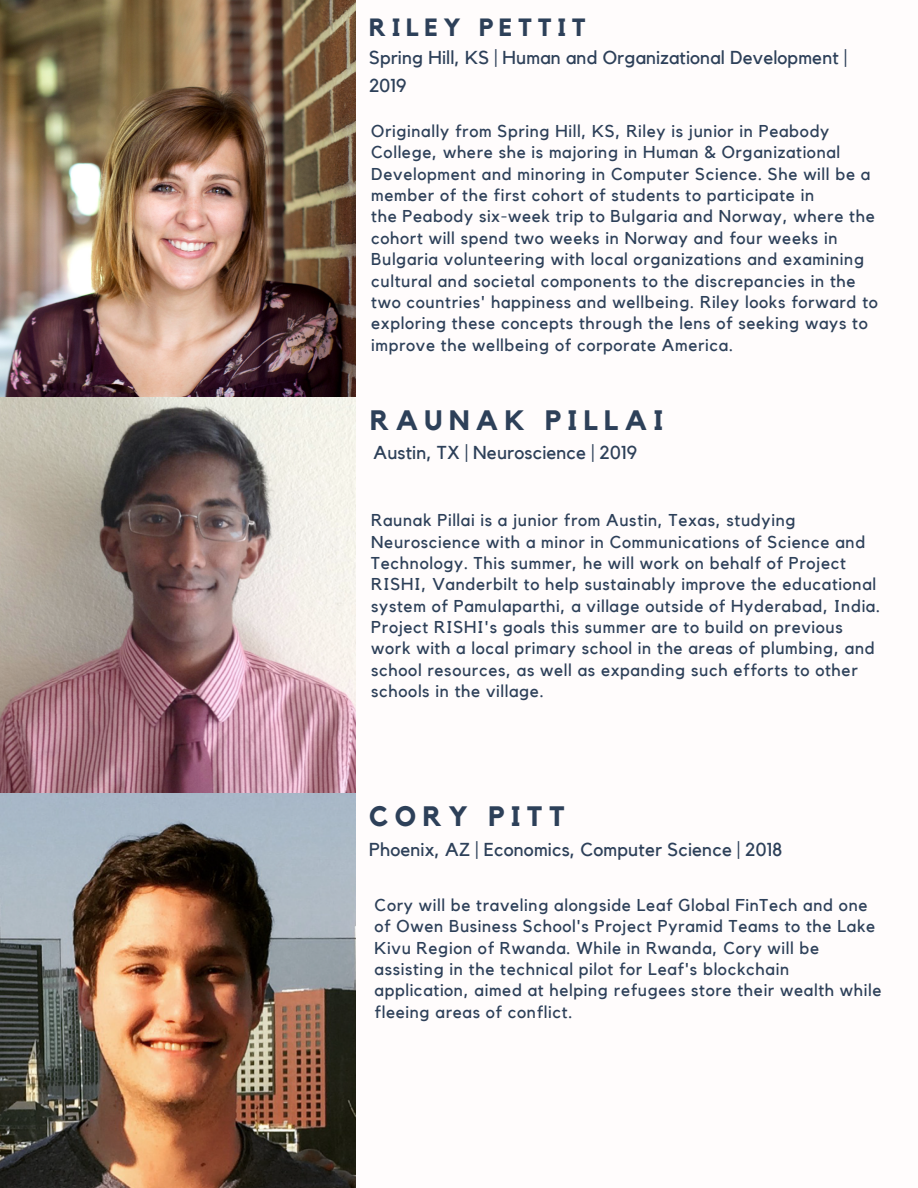
<style>
.page{position:relative;width:918px;height:1188px;background:#fff}
.page>*{position:absolute;margin:0;border:0;box-sizing:border-box;transform-origin:0 0}
.t1{font:700 28.05px "Kollektif";letter-spacing:.23em;color:#2d4059}
.t2{font:700 24.9px "Kollektif";letter-spacing:.23em;color:#2d4059}
.t3{font:18.75px/28.2px "Kollektif";letter-spacing:.01em;color:#2d4059}
.t4{font:17.1px/21.3px "Kollektif";letter-spacing:.04em;color:#2d4059}
</style>
<div class="page">
<img style="left:0;top:0;width:356px;height:1188px">
<h2 class="t2" style="left:369px;top:16px;width:218px">RILEY PETTIT</h2>
<p class="t3" style="left:369px;top:44px;width:480px">Spring Hill, KS | Human and Organizational Development |<br>2019</p>
<p class="t4" style="left:371px;top:121px;width:508px">Originally from Spring Hill, KS, Riley is junior in Peabody College, where she is majoring in Human &amp; Organizational Development and minoring in Computer Science. She will be a member of the first cohort of students to participate in<br>the Peabody six-week trip to Bulgaria and Norway, where the cohort will spend two weeks in Norway and four weeks in Bulgaria volunteering with local organizations and examining cultural and societal components to the discrepancies in the two countries' happiness and wellbeing. Riley looks forward to exploring these concepts through the lens of seeking ways to improve the wellbeing of corporate America.</p>
<h1 class="t1" style="left:370px;top:407px;width:295px">RAUNAK PILLAI</h1>
<p class="t3" style="left:374px;top:439px;width:265px">Austin, TX | Neuroscience | 2019</p>
<p class="t4" style="left:371px;top:510px;width:510px">Raunak Pillai is a junior from Austin, Texas, studying Neuroscience with a minor in Communications of Science and Technology. This summer, he will work on behalf of Project RISHI, Vanderbilt to help sustainably improve the educational system of Pamulaparthi, a village outside of Hyderabad, India.<br>Project RISHI's goals this summer are to build on previous work with a local primary school in the areas of plumbing, and school resources, as well as expanding such efforts to other schools in the village.</p>
<h1 class="t1" style="left:369px;top:803px;width:197px">CORY PITT</h1>
<p class="t3" style="left:369px;top:836px;width:415px">Phoenix, AZ | Economics, Computer Science | 2018</p>
<p class="t4" style="left:375px;top:895px;width:508px">Cory will be traveling alongside Leaf Global FinTech and one of Owen Business School's Project Pyramid Teams to the Lake Kivu Region of Rwanda. While in Rwanda, Cory will be assisting in the technical pilot for Leaf's blockchain application, aimed at helping refugees store their wealth while fleeing areas of conflict.</p>
</div>
